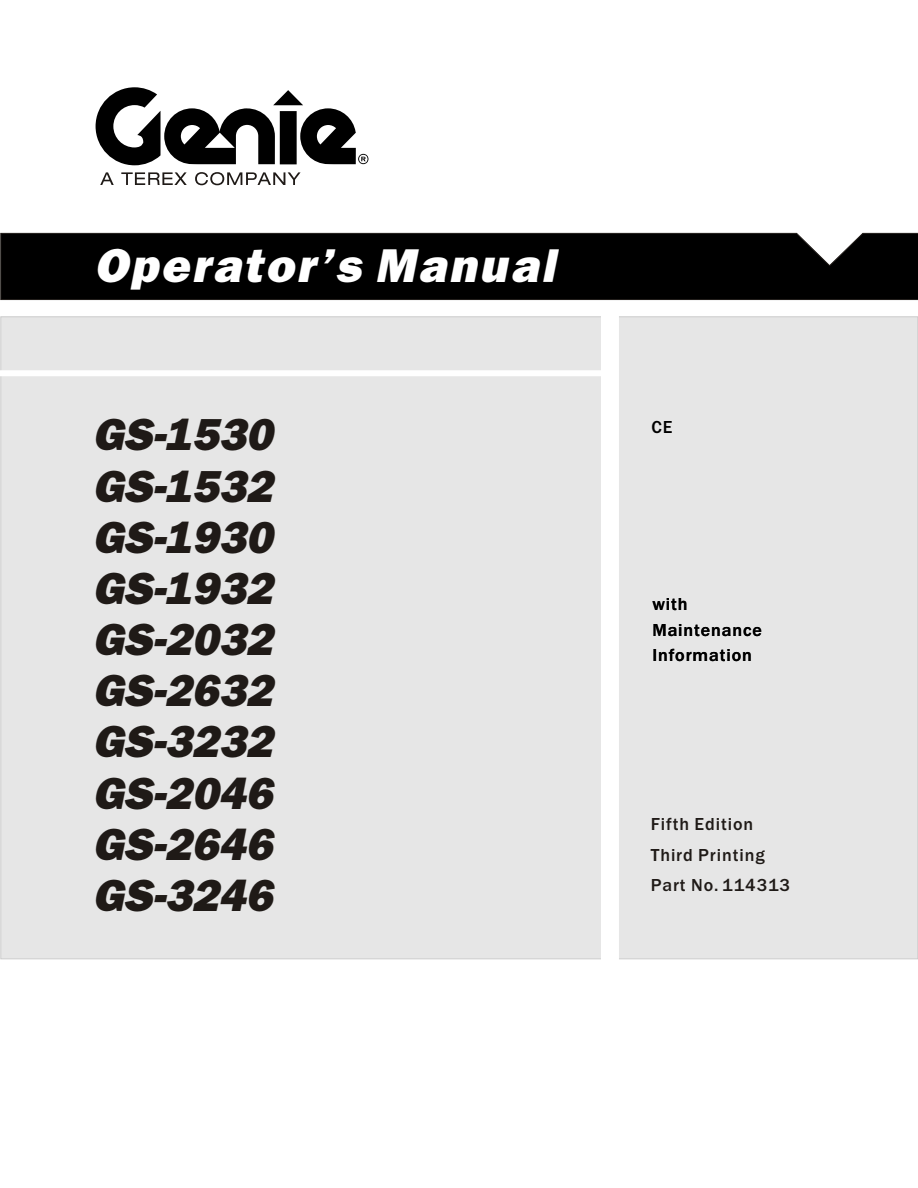
<style>
.page{position:relative;width:918px;height:1188px;background:#fff}
.page>*{position:absolute;margin:0;border:0;box-sizing:border-box;transform-origin:0 0}
.t1{font:italic 800 47.55px "Frankfurt Gothic";letter-spacing:.06em;color:#fff}
.t2{font:italic 800 45px/51.2px "Frankfurt Gothic";color:#1f1a17;text-align:justify}
.t3{font:500 18px/30.6px "Franklin Gothic";letter-spacing:.05em;color:#1f1a17}
.t4{font:500 18px/25.5px "Franklin Gothic";letter-spacing:.05em;color:#000}
</style>
<div class="page">
<svg style="left:100px;top:172px;width:14px;height:13px"></svg>
<svg style="left:121px;top:172px;width:66px;height:13px"></svg>
<svg style="left:195px;top:172px;width:106px;height:13px"></svg>
<svg style="left:96px;top:87px;width:272px;height:78px"></svg>
<div style="left:0;top:233px;width:918px;height:67px;background:#000"></div>
<div style="left:0;top:316px;width:918px;height:643px;background:#e6e6e6;border:1px solid #ccc"></div>
<div style="left:601px;top:311px;width:18px;height:701px;background:#fff"></div>
<div style="left:0;top:370px;width:608px;height:6px;background:#fff"></div>
<p class="t1" style="left:94px;top:249px;width:463px">Operator’s Manual</p>
<p class="t2" style="left:92px;top:413px;width:182px">GS-1530<br>GS-1532<br>GS-1930<br>GS-1932<br>GS-2032<br>GS-2632<br>GS-3232<br>GS-2046<br>GS-2646<br>GS-3246</p>
<p class="t4" style="left:651px;top:415px;width:22px">CE</p>
<p class="t4" style="left:652px;top:593px;width:111px">with<br>Maintenance<br>Information</p>
<p class="t3" style="left:651px;top:810px;width:141px">Fifth Edition<br>Third Printing<br>Part No. 114313</p>
</div>
